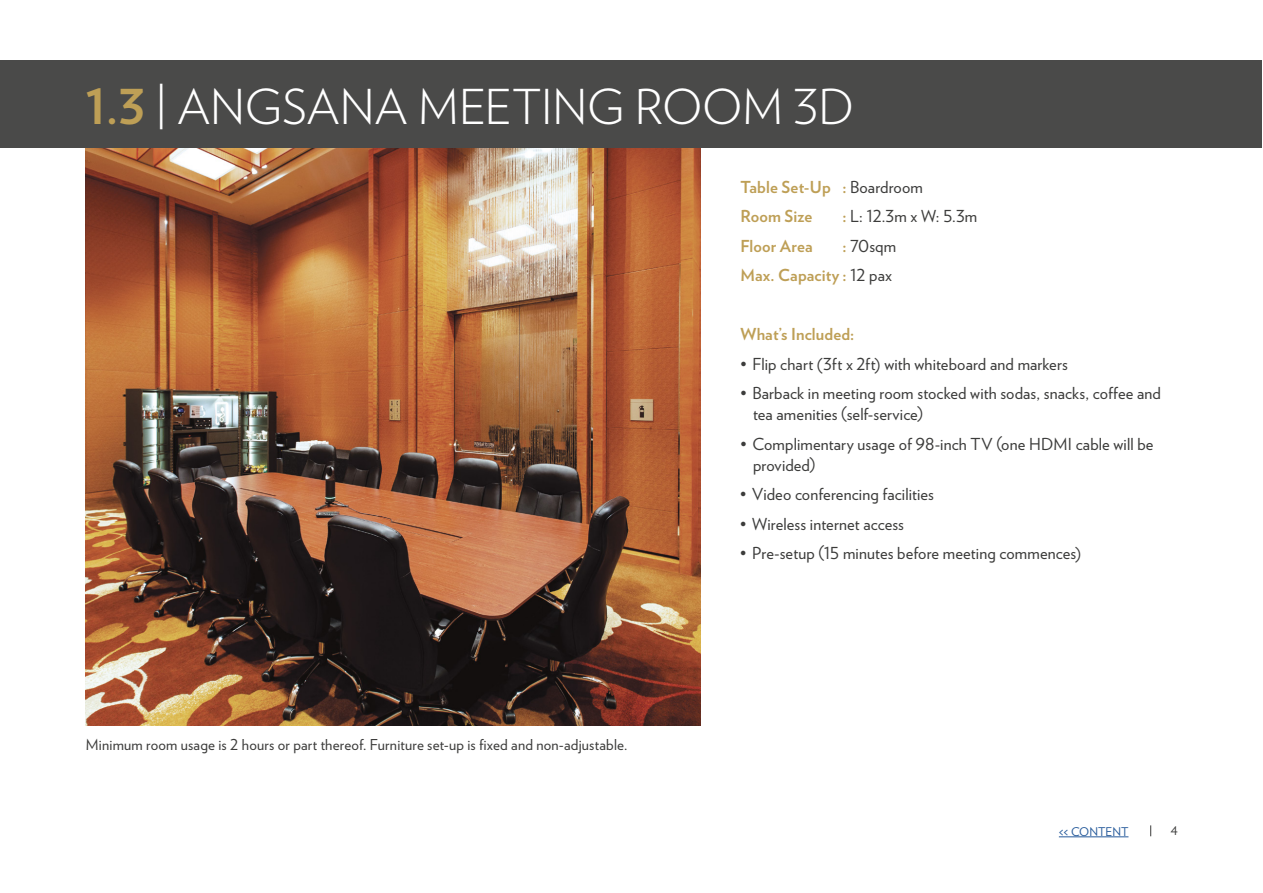
<style>
.page{position:relative;width:1263px;height:893px;background:#fff}
.page>*{position:absolute;margin:0;border:0;box-sizing:border-box;transform-origin:0 0}
.t1{font:300 48px "Verlag";letter-spacing:-.005em;color:#fff}
.t2{font:16.5px/21px "Verlag";letter-spacing:.005em;color:#3c3c3b}
.t3{font:700 16.5px/29.5px "Verlag";letter-spacing:.005em;color:#be9f56}
.t4{font:15px "Verlag";letter-spacing:.01em;color:#3c3c3b}
.t5{font:12px "Verlag";color:#275b9b}
.t6{font:12px "Verlag";color:#3c3c3b}
.s1{font-weight:700;color:#be9f56}
.s2{font-weight:400;color:#3c3c3b}
</style>
<div class="page">
<hr style="left:1059px;top:836px;width:69px;height:1px;background:#275b9b">
<img style="left:85px;top:148px;width:615px;height:578px">
<div style="left:1px;top:60px;width:1261px;height:88px;background:#4a4a49"></div>
<h1 class="t1" style="left:85px;top:72px;width:770px"><span class="s1">1.3</span> | ANGSANA MEETING ROOM 3D</h1>
<p class="t3" style="left:740px;top:171px;width:184px">Table Set-Up : <span class="s2">Boardroom<br></span>Room Size</p>
<p class="t2" style="left:842px;top:205px;width:136px"><span class="s1">:</span> L: 12.3m x W: 5.3m</p>
<p class="t3" style="left:740px;top:230px;width:157px;text-align:right">: <span class="s2">70sqm<br></span>Max. Capacity : <span class="s2">12 pax</span></p>
<p class="t3" style="left:740px;top:230px;width:74px">Floor Area</p>
<p class="t4" style="left:86px;top:734px;width:543px">Minimum room usage is 2 hours or part thereof. Furniture set-up is fixed and non-adjustable.</p>
<p class="t3" style="left:740px;top:319px;width:115px">What’s Included:</p>
<p class="t2" style="left:740px;top:353px;width:329px">• Flip chart (3ft x 2ft) with whiteboard and markers</p>
<p class="t2" style="left:753px;top:382px;width:409px;text-indent:-13px">• Barback in meeting room stocked with sodas, snacks, coffee and tea amenities (self-service)</p>
<p class="t2" style="left:753px;top:433px;width:402px;text-indent:-13px">• Complimentary usage of 98-inch TV (one HDMI cable will be provided)</p>
<p class="t2" style="left:740px;top:483px;width:195px">• Video conferencing facilities</p>
<p class="t2" style="left:740px;top:513px;width:165px">• Wireless internet access</p>
<p class="t2" style="left:740px;top:542px;width:342px">• Pre-setup (15 minutes before meeting commences)</p>
<p class="t5" style="left:1059px;top:822px;width:71px">&lt;&lt; CONTENT</p>
<p class="t6" style="left:1170px;top:822px;width:9px">4</p>
</div>
